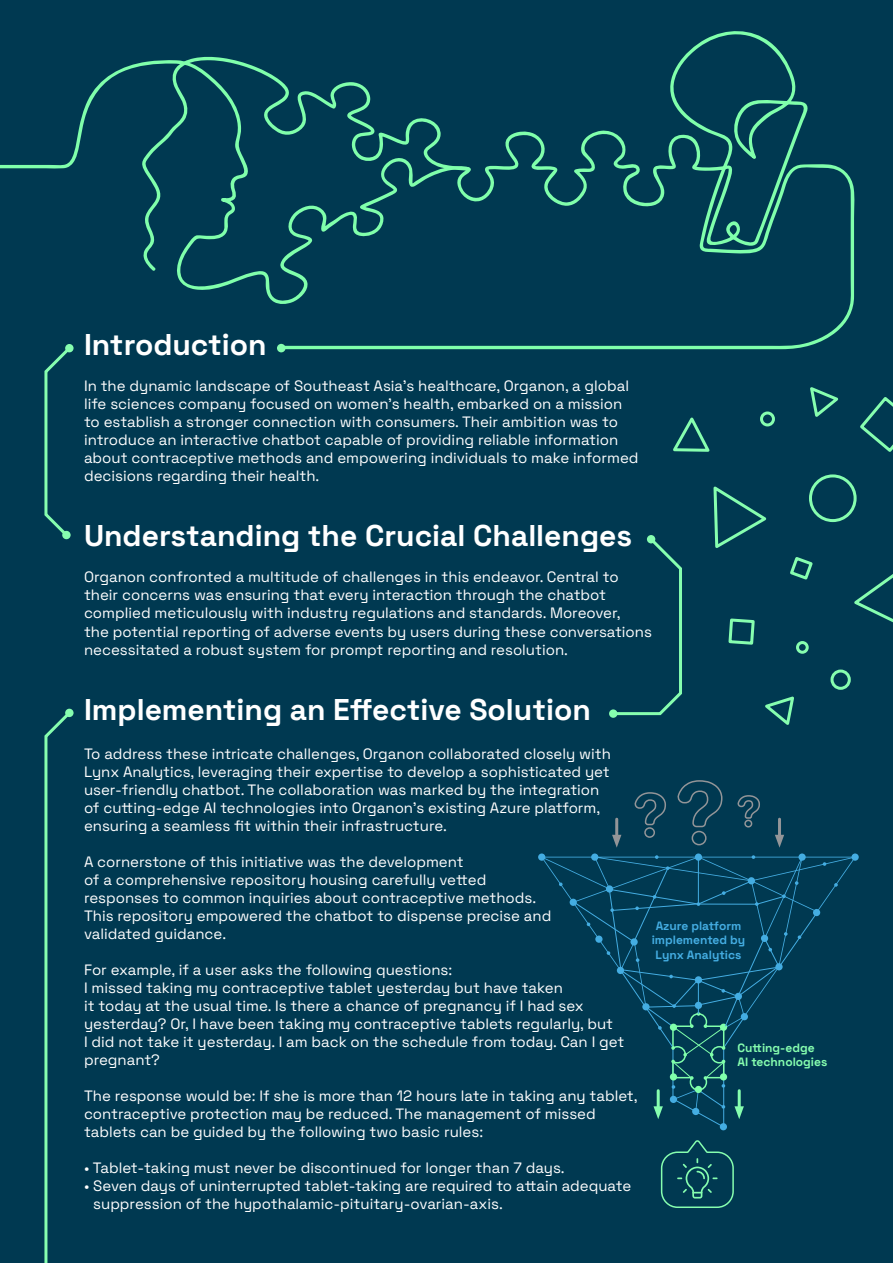
<style>
.page{position:relative;width:893px;height:1263px;background:#fff}
.page>*{position:absolute;margin:0;border:0;box-sizing:border-box;transform-origin:0 0}
.t1{font:700 30px "Space Grotesk";color:#fff}
.t2{font:15px/18px "Space Grotesk";color:#fff}
.t3{font:700 12px/14.4px "Space Grotesk";color:#44ade2;text-align:center}
.t4{font:700 12px/14.4px "Space Grotesk";color:#86feaf}
</style>
<div class="page">
<div style="left:0;top:0;width:893px;height:366px;background:#003951"></div>
<div style="left:0;top:311px;width:893px;height:952px;background:#003951"></div>
<svg style="left:638px;top:349px;width:149px;height:1px"></svg>
<svg style="left:0;top:31px;width:855px;height:318px"></svg>
<svg style="left:142px;top:56px;width:329px;height:216px"></svg>
<div style="left:538px;top:853px;width:7px;height:8px;background:#44ade2;border-radius:50%"></div>
<div style="left:720px;top:1123px;width:7px;height:7px;background:#44ade2;border-radius:50%"></div>
<div style="left:851px;top:853px;width:8px;height:8px;background:#44ade2;border-radius:50%"></div>
<svg style="left:790px;top:557px;width:23px;height:23px"></svg>
<div style="left:796px;top:641px;width:13px;height:13px;border:3px solid #86feaf;border-radius:50%"></div>
<svg style="left:728px;top:618px;width:27px;height:27px"></svg>
<svg style="left:713px;top:486px;width:54px;height:62px"></svg>
<div style="left:809px;top:474px;width:48px;height:48px;border:3px solid #86feaf;border-radius:50%"></div>
<svg style="left:860px;top:397px;width:33px;height:55px"></svg>
<div style="left:760px;top:411px;width:15px;height:15px;border:3px solid #86feaf;border-radius:50%"></div>
<svg style="left:765px;top:696px;width:29px;height:29px"></svg>
<div style="left:830px;top:669px;width:21px;height:21px;border:3px solid #86feaf;border-radius:50%"></div>
<svg style="left:673px;top:417px;width:37px;height:35px"></svg>
<svg style="left:660px;top:1140px;width:74px;height:68px"></svg>
<svg style="left:854px;top:574px;width:39px;height:49px"></svg>
<svg style="left:810px;top:387px;width:29px;height:30px"></svg>
<svg style="left:44px;top:709px;width:29px;height:554px"></svg>
<div style="left:65px;top:709px;width:9px;height:8px;background:#86feaf;border-radius:50%"></div>
<svg style="left:616px;top:535px;width:66px;height:182px"></svg>
<div style="left:647px;top:535px;width:8px;height:8px;background:#86feaf;border-radius:50%"></div>
<div style="left:609px;top:709px;width:8px;height:9px;background:#86feaf;border-radius:50%"></div>
<svg style="left:43px;top:344px;width:31px;height:195px"></svg>
<div style="left:65px;top:344px;width:9px;height:8px;background:#86feaf;border-radius:50%"></div>
<div style="left:62px;top:531px;width:9px;height:8px;background:#86feaf;border-radius:50%"></div>
<svg style="left:677px;top:780px;width:46px;height:66px"></svg>
<svg style="left:635px;top:792px;width:31px;height:46px"></svg>
<svg style="left:738px;top:795px;width:22px;height:33px"></svg>
<hr style="left:778px;top:819px;width:3px;height:20px;background:#939598">
<svg style="left:775px;top:835px;width:9px;height:13px"></svg>
<hr style="left:615px;top:819px;width:3px;height:20px;background:#939598">
<svg style="left:612px;top:835px;width:9px;height:13px"></svg>
<svg style="left:541px;top:855px;width:314px;height:273px"></svg>
<div style="left:277px;top:344px;width:9px;height:8px;background:#86feaf;border-radius:50%"></div>
<h1 class="t1" style="left:84px;top:321px;width:184px">Introduction</h1>
<p class="t2" style="left:84px;top:376px;width:556px">In the dynamic landscape of Southeast Asia’s healthcare, Organon, a global life sciences company focused on women’s health, embarked on a mission to establish a stronger connection with consumers. Their ambition was to introduce an interactive chatbot capable of providing reliable information about contraceptive methods and empowering individuals to make informed decisions regarding their health.</p>
<h1 class="t1" style="left:84px;top:512px;width:550px">Understanding the Crucial Challenges</h1>
<p class="t2" style="left:84px;top:567px;width:569px">Organon confronted a multitude of challenges in this endeavor. Central to their concerns was ensuring that every interaction through the chatbot complied meticulously with industry regulations and standards. Moreover,<br>the potential reporting of adverse events by users during these conversations necessitated a robust system for prompt reporting and resolution.</p>
<h1 class="t1" style="left:84px;top:686px;width:508px">Implementing an Effective Solution</h1>
<p class="t2" style="left:84px;top:744px;width:528px">To address these intricate challenges, Organon collaborated closely with Lynx Analytics, leveraging their expertise to develop a sophisticated yet user-friendly chatbot. The collaboration was marked by the integration of cutting-edge AI technologies into Organon’s existing Azure platform, ensuring a seamless fit within their infrastructure.</p>
<p class="t2" style="left:84px;top:852px;width:469px">A cornerstone of this initiative was the development<br>of a comprehensive repository housing carefully vetted responses to common inquiries about contraceptive methods.<br>This repository empowered the chatbot to dispense precise and validated guidance.</p>
<p class="t2" style="left:84px;top:960px;width:542px">For example, if a user asks the following questions:<br>I missed taking my contraceptive tablet yesterday but have taken<br>it today at the usual time. Is there a chance of pregnancy if I had sex yesterday? Or, I have been taking my contraceptive tablets regularly, but<br>I did not take it yesterday. I am back on the schedule from today. Can I get pregnant?</p>
<p class="t2" style="left:84px;top:1086px;width:555px">The response would be: If she is more than 12 hours late in taking any tablet, contraceptive protection may be reduced. The management of missed tablets can be guided by the following two basic rules:</p>
<p class="t2" style="left:84px;top:1158px;width:482px">• Tablet-taking must never be discontinued for longer than 7 days.</p>
<p class="t2" style="left:93px;top:1176px;width:539px;text-indent:-9px">• Seven days of uninterrupted tablet-taking are required to attain adequate suppression of the hypothalamic-pituitary-ovarian-axis.</p>
<p class="t3" style="left:652px;top:918px;width:95px">Azure platform implemented by<br>Lynx Analytics</p>
<p class="t4" style="left:737px;top:1039px;width:91px">Cutting-edge<br>AI technologies</p>
</div>
